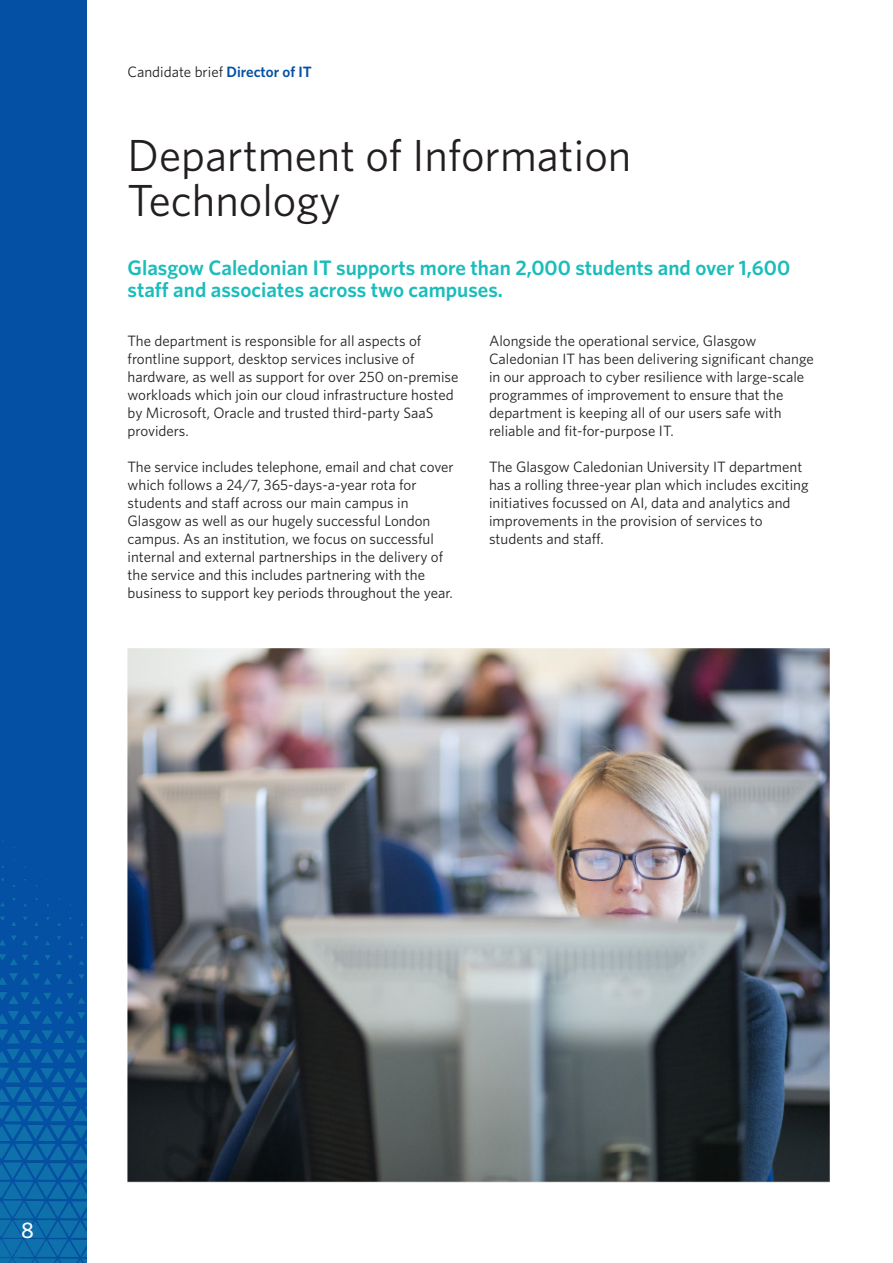
<style>
.page{position:relative;width:893px;height:1263px;background:#fff}
.page>*{position:absolute;margin:0;border:0;box-sizing:border-box;transform-origin:0 0}
.t1{font:45px/45px "Whitney";color:#231f20}
.t2{font:500 22.5px "Whitney";color:#fff}
.t3{font:600 21px/22.5px "Whitney";color:#19bdba}
.t4{font:15px/18px "Whitney";color:#231f20}
.s1{font-weight:600;color:#0450a4}
</style>
<div class="page">
<div style="left:0;top:0;width:86px;height:1263px;background:#0450a4"></div>
<img style="left:0;top:817px;width:87px;height:446px">
<img style="left:128px;top:648px;width:702px;height:534px">
<p class="t4" style="left:128px;top:62px;width:186px">Candidate brief <span class="s1">Director of IT</span></p>
<h1 class="t1" style="left:128px;top:132px;width:505px">Department of Information<br>Technology</h1>
<h2 class="t3" style="left:128px;top:256px;width:664px">Glasgow Caledonian IT supports more than 2,000 students and over 1,600 staff and associates across two campuses.</h2>
<p class="t4" style="left:128px;top:331px;width:332px">The department is responsible for all aspects of frontline support, desktop services inclusive of hardware, as well as support for over 250 on-premise workloads which join our cloud infrastructure hosted by Microsoft, Oracle and trusted third-party SaaS providers.</p>
<p class="t4" style="left:128px;top:457px;width:328px">The service includes telephone, email and chat cover which follows a 24/7, 365-days-a-year rota for students and staff across our main campus in Glasgow as well as our hugely successful London campus. As an institution, we focus on successful internal and external partnerships in the delivery of the service and this includes partnering with the business to support key periods throughout the year.</p>
<p class="t4" style="left:489px;top:331px;width:326px">Alongside the operational service, Glasgow Caledonian IT has been delivering significant change in our approach to cyber resilience with large-scale programmes of improvement to ensure that the department is keeping all of our users safe with reliable and fit-for-purpose IT.</p>
<p class="t4" style="left:489px;top:457px;width:321px">The Glasgow Caledonian University IT department has a rolling three-year plan which includes exciting initiatives focussed on AI, data and analytics and improvements in the provision of services to students and staff.</p>
<h2 class="t2" style="left:21px;top:1215px;width:14px">8</h2>
</div>
